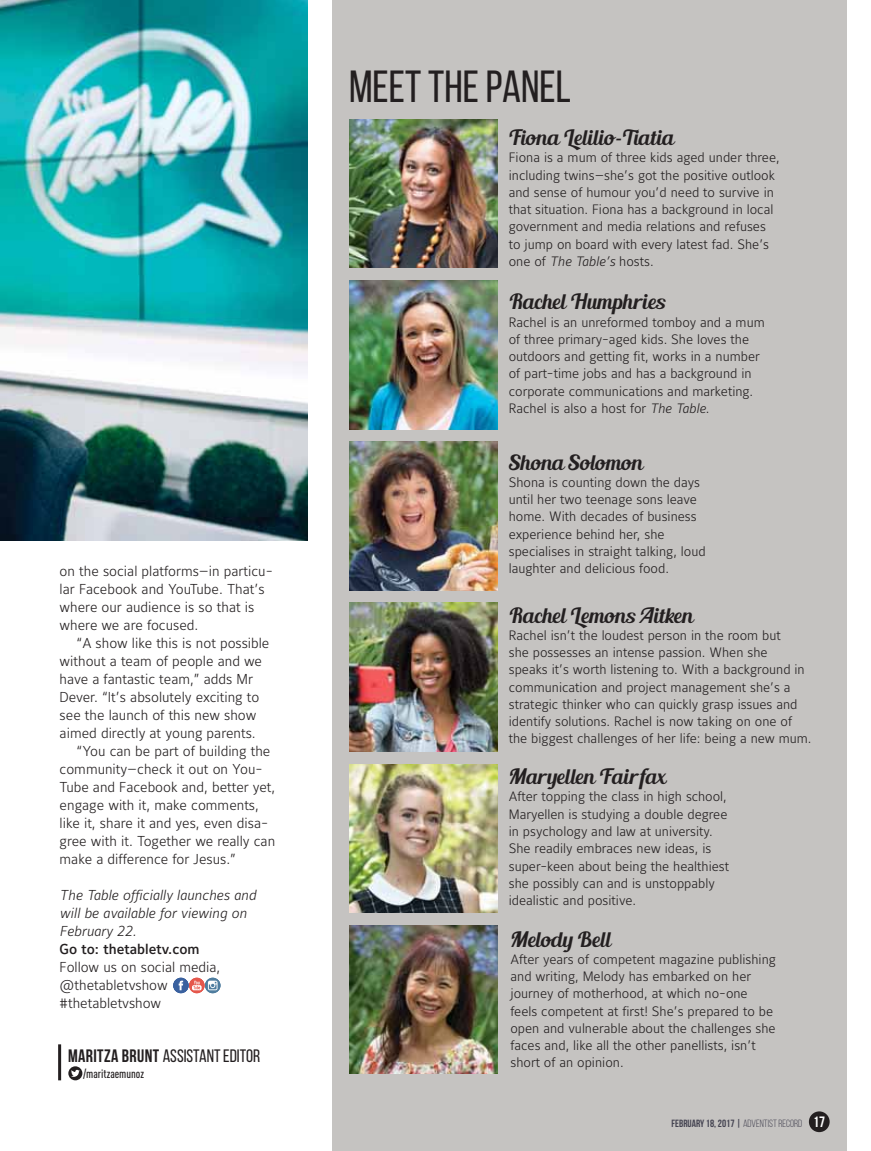
<style>
.page{position:relative;width:871px;height:1151px;background:#fff}
.page>*{position:absolute;margin:0;border:0;box-sizing:border-box;transform-origin:0 0}
.t1{font:45px "Bebas Neue";color:#231f20}
.t2{font:21px "Blenda Script";color:#231f20}
.t3{font:18px "Bebas Neue";color:#231f20}
.t4{font:300 14.25px/18px "Maurea";color:#231f20}
.t5{font:14.25px/18px "Maurea Light Italic Tf";color:#231f20}
.t6{font:14.25px "Maurea Medium Tf";color:#231f20}
.t7{font:300 13.5px/17.2px "Maurea";color:#231f20}
.t8{font:500 condensed 12px "DINOT";color:#231f20}
.t9{font:700 10.5px "Bebas Neue";color:#444351}
.s1{font-weight:700}
.s2{font-style:italic}
.s3{font-weight:400}
.s4{font-size:15px;color:#fff}
</style>
<div class="page">
<img style="left:0;top:0;width:308px;height:540px">
<div style="left:332px;top:0;width:514px;height:1151px;background:#c5c3c1"></div>
<div style="left:808px;top:1111px;width:21px;height:21px;background:#231f20;border-radius:50%"></div>
<img style="left:349px;top:280px;width:148px;height:149px">
<img style="left:349px;top:925px;width:148px;height:149px">
<img style="left:349px;top:442px;width:148px;height:148px">
<img style="left:349px;top:603px;width:148px;height:148px">
<img style="left:349px;top:764px;width:148px;height:148px">
<img style="left:349px;top:119px;width:148px;height:149px">
<hr style="left:58px;top:1044px;width:3px;height:36px;background:#231f20">
<div style="left:68px;top:1066px;width:14px;height:14px;background:#231f20;border-radius:50%"></div>
<svg style="left:71px;top:1070px;width:9px;height:7px"></svg>
<div style="left:173px;top:978px;width:16px;height:15px;background:#3a619f;border-radius:50%"></div>
<svg style="left:179px;top:980px;width:4px;height:10px"></svg>
<div style="left:189px;top:978px;width:15px;height:15px;background:#e5574c;border-radius:50%"></div>
<svg style="left:192px;top:980px;width:10px;height:10px"></svg>
<svg style="left:205px;top:978px;width:15px;height:15px"></svg>
<svg style="left:208px;top:980px;width:9px;height:10px"></svg>
<p class="t4" style="left:60px;top:563px;width:215px">on the social platforms—in particu&shy;lar Facebook and YouTube. That’s where our audience is so that is where we are focused.</p>
<p class="t4" style="left:77px;top:635px;width:194px">“A show like this is not possible</p>
<p class="t4" style="left:60px;top:653px;width:204px">without a team of people and we</p>
<p class="t4" style="left:60px;top:671px;width:195px">have a fantastic team,” adds Mr</p>
<p class="t4" style="left:60px;top:689px;width:201px">Dever. “It’s absolutely exciting to</p>
<p class="t4" style="left:60px;top:707px;width:198px">see the launch of this new show</p>
<p class="t4" style="left:60px;top:725px;width:198px">aimed directly at young parents.</p>
<p class="t4" style="left:77px;top:743px;width:195px">“You can be part of building the</p>
<p class="t4" style="left:60px;top:761px;width:204px">community—check it out on You-</p>
<p class="t4" style="left:60px;top:779px;width:217px">Tube and Facebook and, better yet,</p>
<p class="t4" style="left:60px;top:797px;width:201px">engage with it, make comments,</p>
<p class="t4" style="left:60px;top:815px;width:210px">like it, share it and yes, even disa-</p>
<p class="t4" style="left:60px;top:833px;width:217px">gree with it. Together we really can</p>
<p class="t4" style="left:60px;top:851px;width:178px">make a difference for Jesus.”</p>
<p class="t5" style="left:60px;top:887px;width:198px">The Table officially launches and will be available for viewing on<br>February 22.</p>
<p class="t6" style="left:60px;top:942px;width:141px">Go to: thetabletv.com</p>
<p class="t4" style="left:60px;top:959px;width:162px">Follow us on social media, @thetabletvshow #thetabletvshow</p>
<h3 class="t3" style="left:68px;top:1045px;width:194px"><span class="s1">MARITZA BRUNT</span> ASSISTANT EDITOR</h3>
<p class="t8" style="left:83px;top:1066px;width:63px">/maritzaemunoz</p>
<h1 class="t1" style="left:349px;top:60px;width:223px">MEET THE PANEL</h1>
<h2 class="t2" style="left:509px;top:126px;width:167px">Fiona Lelilio-Tiatia</h2>
<p class="t7" style="left:509px;top:150px;width:272px">Fiona is a mum of three kids aged under three, including twins—she’s got the positive outlook and sense of humour you’d need to survive in that situation. Fiona has a background in local government and media relations and refuses to jump on board with every latest fad. She’s one of <span class="s2">The Table’s</span> hosts.</p>
<h2 class="t2" style="left:509px;top:290px;width:158px">Rachel Humphries</h2>
<p class="t7" style="left:509px;top:314px;width:257px">Rachel is an unreformed tomboy and a mum of three primary-aged kids. She loves the outdoors and getting fit, works in a number of part-time jobs and has a background in corporate communications and marketing.<br>Rachel is also a host for <span class="s2">The Table</span>.</p>
<h2 class="t2" style="left:509px;top:450px;width:135px">Shona Solomon</h2>
<p class="t7" style="left:509px;top:474px;width:198px">Shona is counting down the days until her two teenage sons leave home. With decades of business experience behind her, she specialises in straight talking, loud laughter and delicious food.</p>
<h2 class="t2" style="left:509px;top:603px;width:186px">Rachel Lemons Aitken</h2>
<p class="t7" style="left:509px;top:627px;width:304px">Rachel isn’t the loudest person in the room but<br>she possesses an intense passion. When she<br>speaks it’s worth listening to. With a background in communication and project management she’s a strategic thinker who can quickly grasp issues and identify solutions. Rachel is now taking on one of the biggest challenges of her life: being a new mum.</p>
<h2 class="t2" style="left:509px;top:764px;width:160px">Maryellen Fairfax</h2>
<p class="t7" style="left:509px;top:789px;width:222px">After topping the class in high school, Maryellen is studying a double degree in psychology and law at university.<br>She readily embraces new ideas, is super-keen about being the healthiest she possibly can and is unstoppably idealistic and positive.</p>
<h2 class="t2" style="left:510px;top:927px;width:102px">Melody Bell</h2>
<p class="t7" style="left:510px;top:951px;width:267px">After years of competent magazine publishing and writing, Melody has embarked on her journey of motherhood, at which no-one feels competent at first! She’s prepared to be open and vulnerable about the challenges she faces and, like all the other panellists, isn’t short of an opinion.</p>
<p class="t9" style="left:671px;top:1117px;width:155px">FEBRUARY 18, 2017 | <span class="s3">ADVENTIST RECORD</span> <span class="s4">17</span></p>
</div>
